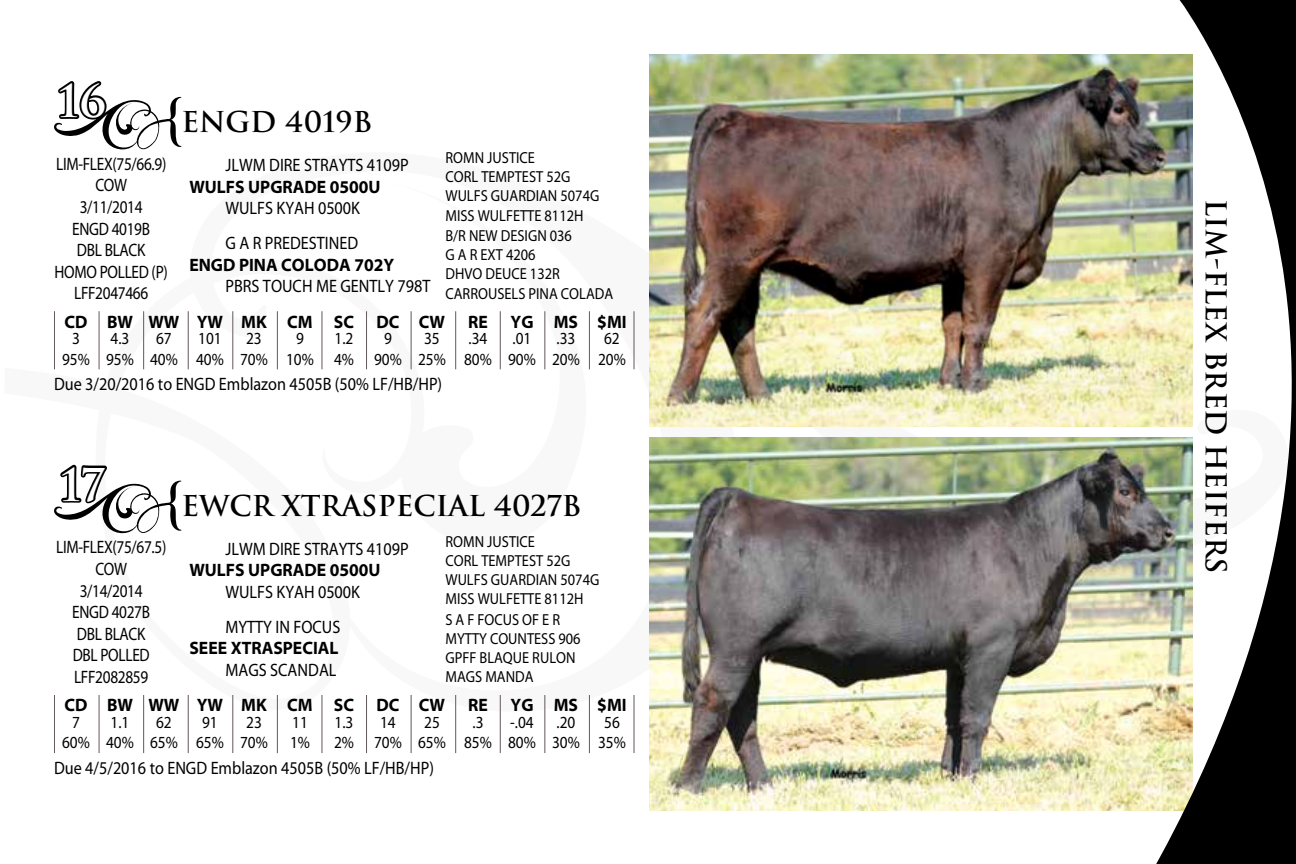
<style>
.page{position:relative;width:1296px;height:864px;background:#fff}
.page>*{position:absolute;margin:0;border:0;box-sizing:border-box;transform-origin:0 0}
.t1{font:700 44px "Trajan";color:#fff}
.t2{font:700 28px "Trajan";color:#000}
.t3{font:18px "Myriad MM 400 600";color:#000;scale:.9 1}
.t4{font:18px/21.6px "Myriad MM 400 600";letter-spacing:-.02em;color:#000;text-align:center;scale:.85 1}
.t5{font:18px "Myriad MM 700 700";color:#000;scale:.9 1}
.t6{font:17px/20.4px "Myriad MM 400 600";color:#000;scale:.9 1}
.t7{font:16px/19.2px "Myriad MM 400 600";color:#000;scale:.9 1}
</style>
<div class="page">
<img style="left:650px;top:54px;width:496px;height:372px">
<img style="left:650px;top:438px;width:496px;height:372px">
<img style="left:1146px;top:0;width:150px;height:864px">
<svg style="left:54px;top:81px;width:127px;height:69px"></svg>
<hr style="left:54px;top:311px;width:1px;height:58px;background:#655858">
<hr style="left:99px;top:311px;width:1px;height:58px;background:#655858">
<hr style="left:143px;top:311px;width:1px;height:58px;background:#655858">
<hr style="left:188px;top:311px;width:1px;height:58px;background:#655858">
<hr style="left:232px;top:311px;width:1px;height:58px;background:#655858">
<hr style="left:277px;top:311px;width:1px;height:58px;background:#655858">
<hr style="left:321px;top:311px;width:1px;height:58px;background:#655858">
<hr style="left:366px;top:311px;width:1px;height:58px;background:#655858">
<hr style="left:411px;top:311px;width:1px;height:58px;background:#655858">
<hr style="left:455px;top:311px;width:1px;height:58px;background:#655858">
<hr style="left:500px;top:311px;width:1px;height:58px;background:#655858">
<hr style="left:544px;top:311px;width:1px;height:58px;background:#655858">
<hr style="left:589px;top:311px;width:1px;height:58px;background:#655858">
<hr style="left:634px;top:311px;width:1px;height:58px;background:#655858">
<svg style="left:54px;top:464px;width:127px;height:70px"></svg>
<hr style="left:54px;top:695px;width:1px;height:58px;background:#655858">
<hr style="left:99px;top:695px;width:1px;height:58px;background:#655858">
<hr style="left:143px;top:695px;width:1px;height:58px;background:#655858">
<hr style="left:188px;top:695px;width:1px;height:58px;background:#655858">
<hr style="left:232px;top:695px;width:1px;height:58px;background:#655858">
<hr style="left:277px;top:695px;width:1px;height:58px;background:#655858">
<hr style="left:321px;top:695px;width:1px;height:58px;background:#655858">
<hr style="left:366px;top:695px;width:1px;height:58px;background:#655858">
<hr style="left:411px;top:695px;width:1px;height:58px;background:#655858">
<hr style="left:455px;top:695px;width:1px;height:58px;background:#655858">
<hr style="left:500px;top:695px;width:1px;height:58px;background:#655858">
<hr style="left:544px;top:695px;width:1px;height:58px;background:#655858">
<hr style="left:589px;top:695px;width:1px;height:58px;background:#655858">
<hr style="left:634px;top:695px;width:1px;height:58px;background:#655858">
<h1 class="t1" style="left:58px;top:73px;width:50px">16</h1>
<p class="t4" style="left:55px;top:154px;width:135px">LIM-FLEX(75/66.9)<br>COW<br>3/11/2014<br>ENGD 4019B<br>DBL BLACK<br>HOMO POLLED (P)<br>LFF2047466</p>
<p class="t3" style="left:225px;top:156px;width:205px">JLWM DIRE STRAYTS 4109P</p>
<h2 class="t2" style="left:181px;top:105px;width:193px">ENGD 4019B</h2>
<p class="t5" style="left:189px;top:178px;width:214px">WULFS UPGRADE 0500U</p>
<p class="t3" style="left:225px;top:199px;width:151px">WULFS KYAH 0500K</p>
<p class="t3" style="left:225px;top:234px;width:149px">G A R PREDESTINED</p>
<p class="t5" style="left:189px;top:256px;width:229px">ENGD PINA COLODA 702Y</p>
<p class="t3" style="left:225px;top:277px;width:229px">PBRS TOUCH ME GENTLY 798T</p>
<p class="t7" style="left:446px;top:149px;width:172px">ROMN JUSTICE<br>CORL TEMPTEST 52G<br>WULFS GUARDIAN 5074G<br>MISS WULFETTE 8112H</p>
<p class="t7" style="left:446px;top:227px;width:188px">B/R NEW DESIGN 036<br>G A R EXT 4206<br>DHVO DEUCE 132R<br>CARROUSELS PINA COLADA</p>
<p class="t5" style="left:64px;top:313px;width:424px">CD BW WW YW MK CM SC DC CW</p>
<p class="t5" style="left:468px;top:313px;width:23px">RE</p>
<p class="t5" style="left:510px;top:313px;width:131px">YG MS $MI</p>
<p class="t6" style="left:72px;top:329px;width:10px">3</p>
<p class="t6" style="left:111px;top:329px;width:22px">4.3</p>
<p class="t6" style="left:156px;top:329px;width:19px">67</p>
<p class="t6" style="left:198px;top:329px;width:28px">101</p>
<p class="t6" style="left:246px;top:329px;width:19px">23</p>
<p class="t6" style="left:296px;top:329px;width:10px">9</p>
<p class="t6" style="left:335px;top:329px;width:22px">1.2</p>
<p class="t6" style="left:384px;top:329px;width:10px">9</p>
<p class="t6" style="left:424px;top:329px;width:19px">35</p>
<p class="t6" style="left:469px;top:329px;width:22px">.34</p>
<p class="t6" style="left:513px;top:329px;width:22px">.01</p>
<p class="t6" style="left:557px;top:329px;width:22px">.33</p>
<p class="t6" style="left:62px;top:329px;width:628px;text-indent:542px">62<br>95% 95% 40% 40% 70% 10% 4% 90% 25% 80% 90% 20% 20%</p>
<p class="t3" style="left:54px;top:375px;width:433px">Due 3/20/2016 to ENGD Emblazon 4505B (50% LF/HB/HP)</p>
<h1 class="t1" style="left:60px;top:457px;width:46px">17</h1>
<p class="t4" style="left:56px;top:538px;width:131px">LIM-FLEX(75/67.5)<br>COW<br>3/14/2014<br>ENGD 4027B<br>DBL BLACK<br>DBL POLLED<br>LFF2082859</p>
<p class="t3" style="left:225px;top:540px;width:205px">JLWM DIRE STRAYTS 4109P</p>
<h2 class="t2" style="left:181px;top:488px;width:402px">EWCR XTRASPECIAL 4027B</h2>
<p class="t7" style="left:446px;top:533px;width:172px">ROMN JUSTICE<br>CORL TEMPTEST 52G<br>WULFS GUARDIAN 5074G<br>MISS WULFETTE 8112H</p>
<p class="t5" style="left:189px;top:562px;width:214px">WULFS UPGRADE 0500U</p>
<p class="t3" style="left:225px;top:583px;width:151px">WULFS KYAH 0500K</p>
<p class="t7" style="left:446px;top:611px;width:152px">S A F FOCUS OF E R<br>MYTTY COUNTESS 906<br>GPFF BLAQUE RULON<br>MAGS MANDA</p>
<p class="t3" style="left:225px;top:618px;width:129px">MYTTY IN FOCUS</p>
<p class="t5" style="left:189px;top:640px;width:167px">SEEE XTRASPECIAL</p>
<p class="t3" style="left:225px;top:661px;width:125px">MAGS SCANDAL</p>
<p class="t5" style="left:64px;top:697px;width:424px">CD BW WW YW MK CM SC DC CW</p>
<p class="t5" style="left:468px;top:697px;width:23px">RE</p>
<p class="t5" style="left:510px;top:697px;width:131px">YG MS $MI</p>
<p class="t6" style="left:72px;top:713px;width:10px">7</p>
<p class="t6" style="left:111px;top:713px;width:22px">1.1</p>
<p class="t6" style="left:156px;top:713px;width:19px">62</p>
<p class="t6" style="left:202px;top:713px;width:19px">91</p>
<p class="t6" style="left:246px;top:713px;width:19px">23</p>
<p class="t6" style="left:292px;top:713px;width:19px">11</p>
<p class="t6" style="left:335px;top:713px;width:22px">1.3</p>
<p class="t6" style="left:380px;top:713px;width:19px">14</p>
<p class="t6" style="left:424px;top:713px;width:19px">25</p>
<p class="t6" style="left:473px;top:713px;width:14px">.3</p>
<p class="t6" style="left:510px;top:713px;width:28px">-.04</p>
<p class="t6" style="left:557px;top:713px;width:22px">.20</p>
<p class="t6" style="left:604px;top:713px;width:19px">56</p>
<p class="t6" style="left:62px;top:733px;width:230px">60% 40% 65% 65% 70%</p>
<p class="t6" style="left:290px;top:733px;width:24px">1%</p>
<p class="t6" style="left:334px;top:733px;width:326px">2% 70% 65% 85% 80% 30% 35%</p>
<p class="t3" style="left:54px;top:759px;width:424px">Due 4/5/2016 to ENGD Emblazon 4505B (50% LF/HB/HP)</p>
<h2 class="t2" style="left:1234px;top:199px;width:376px;rotate:90deg">Lim-Flex Bred Heifers</h2>
</div>
